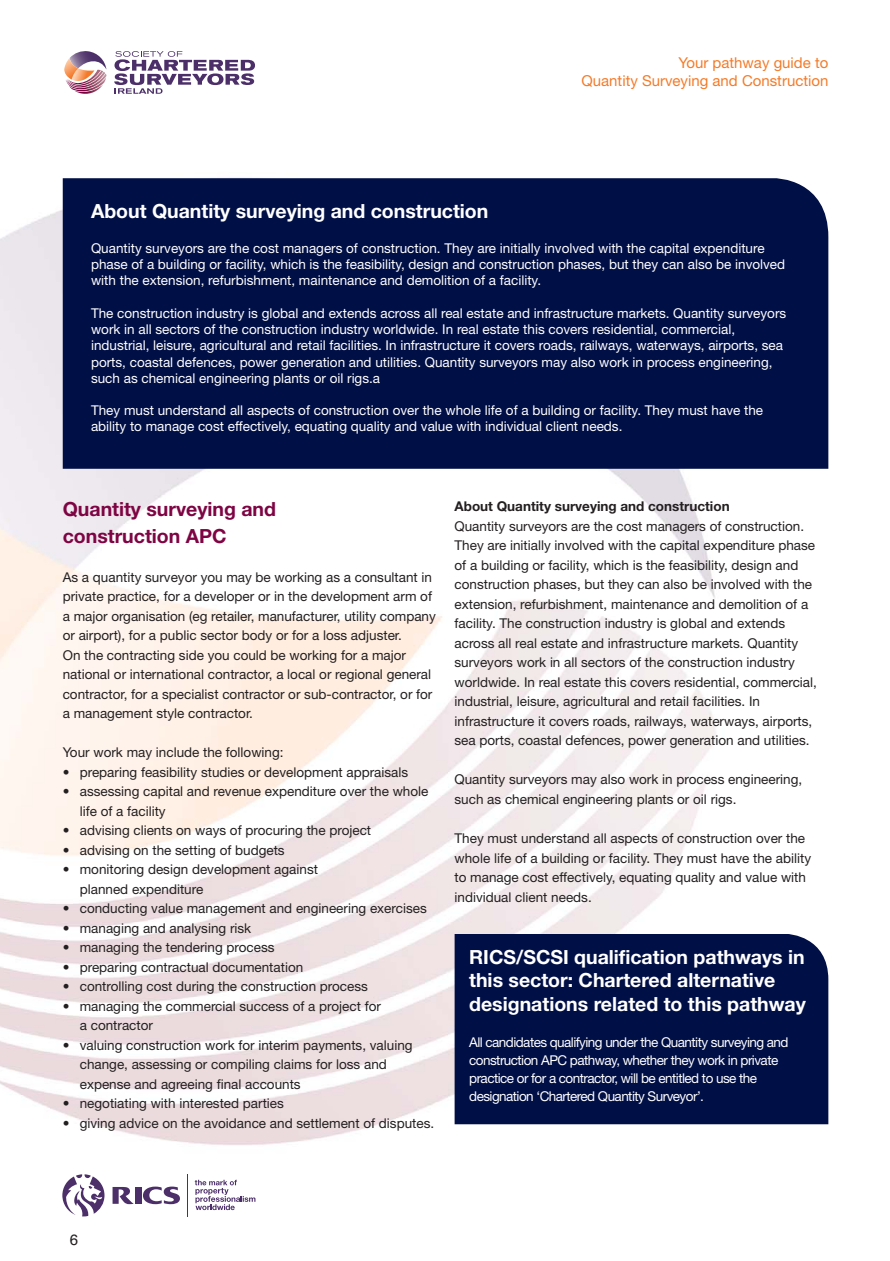
<style>
.page{position:relative;width:890px;height:1261px;background:#fff}
.page>*{position:absolute;margin:0;border:0;box-sizing:border-box;transform-origin:0 0}
.t1{font:700 19.5px/23.4px "Helvetica Neue";color:#fff}
.t2{font:700 19.5px/27px "Helvetica Neue";color:#7e0443}
.t3{font:15px/18px "Helvetica Neue";color:#f47b29;text-align:right}
.t4{font:15px "Helvetica";color:#231f20}
.t5{font:13.5px/19.5px "Helvetica Neue";color:#231f20}
.t6{font:13.5px/16.2px "Helvetica Neue";color:#fff}
.t7{font:13.5px/18px "Helvetica Neue";letter-spacing:-.04em;color:#fff}
.t8{font:700 13.5px "Helvetica Neue";color:#231f20}
</style>
<div class="page">
<img style="left:0;top:178px;width:829px;height:967px">
<div style="left:63px;top:178px;width:765px;height:290px;background:#000f46"></div>
<svg style="left:143px;top:1186px;width:37px;height:17px"></svg>
<div style="left:135px;top:1186px;width:6px;height:17px;background:#4c2f69"></div>
<svg style="left:113px;top:1187px;width:20px;height:16px"></svg>
<svg style="left:62px;top:1174px;width:42px;height:42px"></svg>
<hr style="left:187px;top:1173px;width:1px;height:42px;background:#4c2f69">
<svg style="left:195px;top:1179px;width:60px;height:30px"></svg>
<svg style="left:64px;top:51px;width:43px;height:43px"></svg>
<svg style="left:114px;top:51px;width:141px;height:43px"></svg>
<div style="left:454px;top:933px;width:374px;height:190px;background:#000f46"></div>
<p class="t3" style="left:581px;top:55px;width:248px">Your pathway guide to<br>Quantity Surveying and Construction</p>
<h1 class="t1" style="left:91px;top:201px;width:399px">About Quantity surveying and construction</h1>
<p class="t6" style="left:91px;top:241px;width:695px">Quantity surveyors are the cost managers of construction. They are initially involved with the capital expenditure phase of a building or facility, which is the feasibility, design and construction phases, but they can also be involved with the extension, refurbishment, maintenance and demolition of a facility.</p>
<p class="t6" style="left:91px;top:306px;width:697px">The construction industry is global and extends across all real estate and infrastructure markets. Quantity surveyors work in all sectors of the construction industry worldwide. In real estate this covers residential, commercial, industrial, leisure, agricultural and retail facilities. In infrastructure it covers roads, railways, waterways, airports, sea ports, coastal defences, power generation and utilities. Quantity surveyors may also work in process engineering, such as chemical engineering plants or oil rigs.a</p>
<p class="t6" style="left:91px;top:403px;width:673px">They must understand all aspects of construction over the whole life of a building or facility. They must have the ability to manage cost effectively, equating quality and value with individual client needs.</p>
<h1 class="t2" style="left:63px;top:497px;width:215px">Quantity surveying and construction APC</h1>
<p class="t5" style="left:63px;top:568px;width:375px">As a quantity surveyor you may be working as a consultant in private practice, for a developer or in the development arm of a major organisation (eg retailer, manufacturer, utility company or airport), for a public sector body or for a loss adjuster.<br>On the contracting side you could be working for a major national or international contractor, a local or regional general contractor, for a specialist contractor or sub-contractor, or for a management style contractor.</p>
<p class="t5" style="left:63px;top:743px;width:222px">Your work may include the following:</p>
<p class="t5" style="left:63px;top:763px;width:347px">• preparing feasibility studies or development appraisals</p>
<p class="t5" style="left:80px;top:782px;width:350px;text-indent:-17px">• assessing capital and revenue expenditure over the whole life of a facility</p>
<p class="t5" style="left:63px;top:821px;width:310px">• advising clients on ways of procuring the project</p>
<p class="t5" style="left:63px;top:841px;width:223px">• advising on the setting of budgets</p>
<p class="t5" style="left:80px;top:860px;width:240px;text-indent:-17px">• monitoring design development against planned expenditure</p>
<p class="t5" style="left:63px;top:899px;width:365px">• conducting value management and engineering exercises</p>
<p class="t5" style="left:63px;top:919px;width:190px">• managing and analysing risk</p>
<p class="t5" style="left:63px;top:938px;width:213px">• managing the tendering process</p>
<p class="t5" style="left:63px;top:958px;width:242px">• preparing contractual documentation</p>
<p class="t5" style="left:63px;top:977px;width:307px">• controlling cost during the construction process</p>
<p class="t5" style="left:80px;top:997px;width:303px;text-indent:-17px">• managing the commercial success of a project for a contractor</p>
<p class="t5" style="left:80px;top:1036px;width:334px;text-indent:-17px">• valuing construction work for interim payments, valuing change, assessing or compiling claims for loss and expense and agreeing final accounts</p>
<p class="t5" style="left:63px;top:1094px;width:223px">• negotiating with interested parties</p>
<p class="t5" style="left:63px;top:1114px;width:373px">• giving advice on the avoidance and settlement of disputes.</p>
<p class="t8" style="left:454px;top:501px;width:277px">About Quantity surveying and construction</p>
<p class="t5" style="left:454px;top:517px;width:364px">Quantity surveyors are the cost managers of construction.<br>They are initially involved with the capital expenditure phase of a building or facility, which is the feasibility, design and construction phases, but they can also be involved with the extension, refurbishment, maintenance and demolition of a facility. The construction industry is global and extends across all real estate and infrastructure markets. Quantity surveyors work in all sectors of the construction industry worldwide. In real estate this covers residential, commercial, industrial, leisure, agricultural and retail facilities. In infrastructure it covers roads, railways, waterways, airports, sea ports, coastal defences, power generation and utilities.</p>
<p class="t5" style="left:454px;top:771px;width:349px">Quantity surveyors may also work in process engineering, such as chemical engineering plants or oil rigs.</p>
<p class="t5" style="left:454px;top:829px;width:358px">They must understand all aspects of construction over the whole life of a building or facility. They must have the ability to manage cost effectively, equating quality and value with individual client needs.</p>
<h1 class="t1" style="left:469px;top:946px;width:338px">RICS/SCSI qualification pathways in this sector: Chartered alternative designations related to this pathway</h1>
<p class="t7" style="left:469px;top:1033px;width:321px">All candidates qualifying under the Quantity surveying and construction APC pathway, whether they work in private practice or for a contractor, will be entitled to use the designation ‘Chartered Quantity Surveyor’.</p>
<p class="t4" style="left:70px;top:1233px;width:10px">6</p>
</div>
